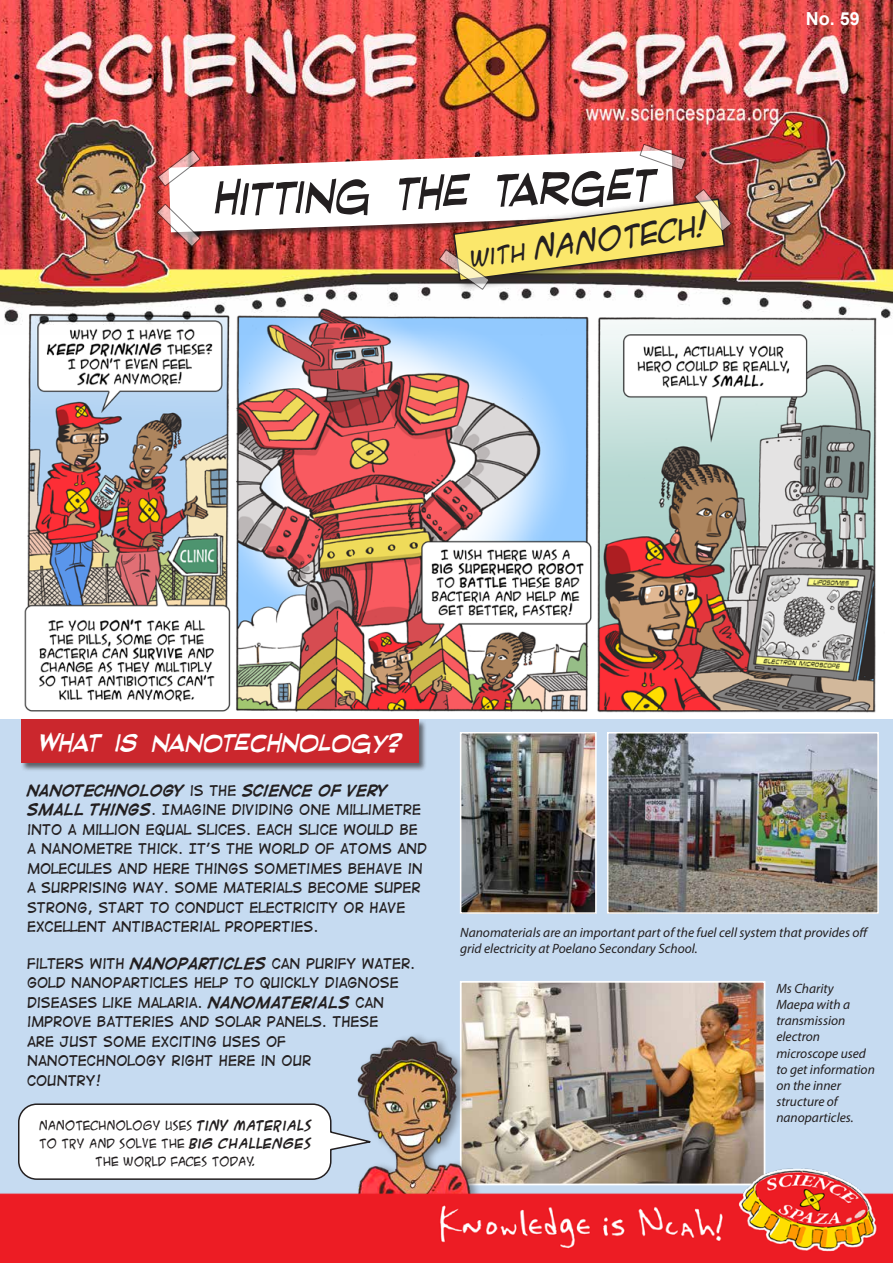
<style>
.page{position:relative;width:893px;height:1263px;background:#fff}
.page>*{position:absolute;margin:0;border:0;box-sizing:border-box;transform-origin:0 0}
.t1{font:italic 61.65px "Red State Blue State BB";color:#231f20;scale:.95 1}
.t2{font:italic 33.6px "Red State Blue State BB";color:#fff}
.t3{font:italic 29.1px "ACME Secret Agent";color:#231f20}
.t4{font:700 18px "Arial";color:#fff}
.t5{font:13.5px/19.5px "Digital Strip";color:#231f20}
.t6{font:italic 13.5px/16.2px "Myriad Pro";color:#231f20}
.t7{font:12px/18px "ACME Secret Agent";color:#231f20;text-align:center}
.s1{font-size:23.1px}
.s2{font-weight:700}
</style>
<div class="page">
<img style="left:24px;top:335px;width:853px;height:378px">
<div style="left:0;top:719px;width:893px;height:544px;background:#c6dbf1"></div>
<img style="left:0;top:0;width:893px;height:335px">
<div style="left:21px;top:719px;width:406px;height:52px;background:#231f20;opacity:.65"></div>
<div style="left:21px;top:719px;width:397px;height:44px;background:#cb272d"></div>
<img style="left:610px;top:735px;width:266px;height:176px">
<div style="left:607px;top:732px;width:272px;height:182px;border:2px solid #fff"></div>
<img style="left:463px;top:735px;width:131px;height:176px">
<div style="left:460px;top:732px;width:137px;height:182px;border:2px solid #fff"></div>
<img style="left:463px;top:984px;width:299px;height:169px">
<div style="left:460px;top:981px;width:305px;height:204px;border:2px solid #fff"></div>
<div style="left:356px;top:1031px;width:126px;height:174px;background:#231f20;opacity:.45"></div>
<img style="left:356px;top:1033px;width:116px;height:120px">
<svg style="left:18px;top:1103px;width:359px;height:50px;background:#eef0f2"></svg>
<div style="left:449px;top:192px;width:289px;height:100px;background:#231f20;opacity:.75"></div>
<img style="left:0;top:1153px;width:893px;height:110px">
<img style="left:157px;top:144px;width:575px;height:146px">
<h1 class="t1" style="left:212px;top:175px;width:466px;rotate:-2deg">Hitting the target</h1>
<h3 class="t3" style="left:466px;top:237px;width:242px;rotate:-8deg"><span class="s1">with</span> nanotech!</h3>
<h3 class="t4" style="left:806px;top:6px;width:56px">No. 59</h3>
<h2 class="t2" style="left:38px;top:729px;width:365px">What is nanotechnology?</h2>
<p class="t5" style="left:27px;top:781px;width:402px"><span class="s2">NANOTECHNOLOGY</span> IS THE <span class="s2">SCIENCE OF VERY SMALL THINGS</span>. IMAGINE DIVIDING ONE MILLIMETRE INTO A MILLION EQUAL SLICES. EACH SLICE WOULD BE A NANOMETRE THICK. IT’S THE WORLD OF ATOMS AND MOLECULES AND HERE THINGS SOMETIMES BEHAVE IN A SURPRISING WAY. SOME MATERIALS BECOME SUPER STRONG, START TO CONDUCT ELECTRICITY OR HAVE EXCELLENT ANTIBACTERIAL PROPERTIES.</p>
<p class="t5" style="left:27px;top:953px;width:390px">FILTERS WITH <span class="s2">NANOPARTICLES</span> CAN PURIFY WATER.<br>GOLD NANOPARTICLES HELP TO QUICKLY DIAGNOSE DISEASES LIKE MALARIA. <span class="s2">NANOMATERIALS</span> CAN IMPROVE BATTERIES AND SOLAR PANELS. THESE<br>ARE JUST SOME EXCITING USES OF NANOTECHNOLOGY RIGHT HERE IN OUR<br>COUNTRY!</p>
<p class="t7" style="left:39px;top:1116px;width:274px">NANOTECHNOLOGY USES <span class="s2">TINY MATERIALS<br></span>TO TRY AND SOLVE THE <span class="s2">BIG CHALLENGES<br></span>THE WORLD FACES TODAY.</p>
<p class="t6" style="left:460px;top:924px;width:410px">Nanomaterials are an important part of the fuel cell system that provides off grid electricity at Poelano Secondary School.</p>
<p class="t6" style="left:776px;top:980px;width:100px">Ms Charity<br>Maepa with a transmission electron microscope used to get information on the inner structure of nanoparticles.</p>
</div>
